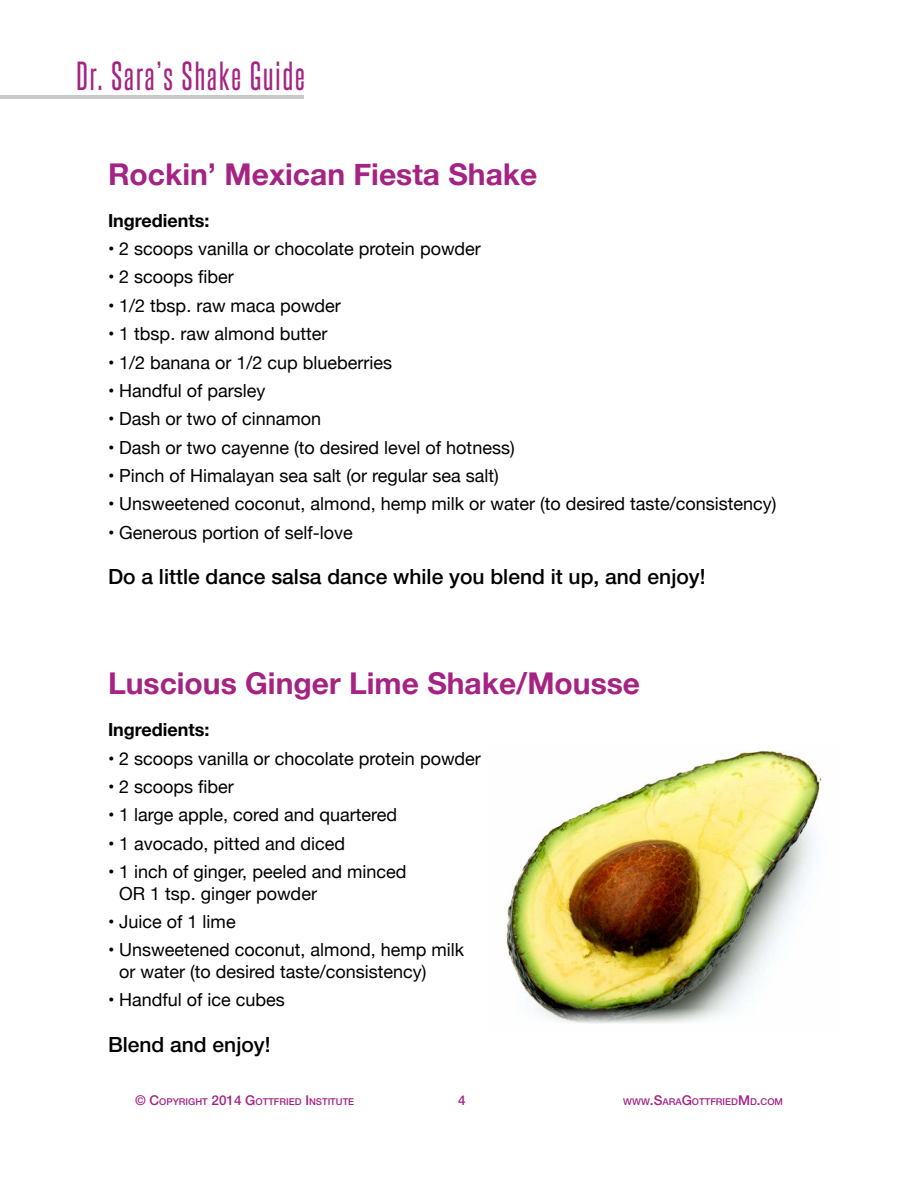
<style>
.page{position:relative;width:918px;height:1188px;background:#fff}
.page>*{position:absolute;margin:0;border:0;box-sizing:border-box;transform-origin:0 0}
.t1{font:34.5px "Steelfish Rg";letter-spacing:.06em;color:#a42383}
.Shake_Name{font:700 30px "Helvetica Neue";color:#a42383}
.Text{font:500 21px "Helvetica Neue";color:#000}
.Text-2{font:18px/21.6px "Helvetica Neue";color:#000}
.Text-3{font:700 18px "Helvetica Neue";color:#000}
.t2{font:500 13.5px "Helvetica Neue";color:#a42383}
.t3{font:500 9.45px "Helvetica Neue";color:#a42383}
.s1{font-size:13.5px}
</style>
<div class="page">
<hr style="left:0;top:95px;width:304px;height:3px;background:#c7c8ca">
<img style="left:505px;top:750px;width:318px;height:274px">
<h1 class="t1" style="left:76px;top:55px;width:230px">Dr. Sara’s Shake Guide</h1>
<p class="Shake_Name" style="left:108px;top:151px;width:431px">Rockin’ Mexican Fiesta Shake</p>
<p class="Text-3" style="left:108px;top:206px;width:103px">Ingredients:</p>
<p class="Text-2" style="left:108px;top:239px;width:374px">• 2 scoops vanilla or chocolate protein powder</p>
<p class="Text-2" style="left:108px;top:267px;width:127px">• 2 scoops fiber</p>
<p class="Text-2" style="left:108px;top:296px;width:234px">• 1/2 tbsp. raw maca powder</p>
<p class="Text-2" style="left:108px;top:324px;width:221px">• 1 tbsp. raw almond butter</p>
<p class="Text-2" style="left:108px;top:352px;width:286px">• 1/2 banana or 1/2 cup blueberries</p>
<p class="Text-2" style="left:108px;top:381px;width:159px">• Handful of parsley</p>
<p class="Text-2" style="left:108px;top:409px;width:215px">• Dash or two of cinnamon</p>
<p class="Text-2" style="left:108px;top:437px;width:408px">• Dash or two cayenne (to desired level of hotness)</p>
<p class="Text-2" style="left:108px;top:466px;width:392px">• Pinch of Himalayan sea salt (or regular sea salt)</p>
<p class="Text-2" style="left:108px;top:494px;width:670px">• Unsweetened coconut, almond, hemp milk or water (to desired taste/consistency)</p>
<p class="Text-2" style="left:108px;top:522px;width:246px">• Generous portion of self-love</p>
<p class="Text" style="left:108px;top:564px;width:599px">Do a little dance salsa dance while you blend it up, and enjoy!</p>
<p class="Shake_Name" style="left:108px;top:660px;width:534px">Luscious Ginger Lime Shake/Mousse</p>
<p class="Text-3" style="left:108px;top:716px;width:103px">Ingredients:</p>
<p class="Text-2" style="left:108px;top:748px;width:374px">• 2 scoops vanilla or chocolate protein powder</p>
<p class="Text-2" style="left:108px;top:777px;width:127px">• 2 scoops fiber</p>
<p class="Text-2" style="left:108px;top:805px;width:291px">• 1 large apple, cored and quartered</p>
<p class="Text-2" style="left:108px;top:833px;width:239px">• 1 avocado, pitted and diced</p>
<p class="Text-2" style="left:119px;top:862px;width:289px;text-indent:-11px">• 1 inch of ginger, peeled and minced<br>OR 1 tsp. ginger powder</p>
<p class="Text-2" style="left:108px;top:912px;width:129px">• Juice of 1 lime</p>
<p class="Text-2" style="left:119px;top:940px;width:346px;text-indent:-11px">• Unsweetened coconut, almond, hemp milk or water (to desired taste/consistency)</p>
<p class="Text-2" style="left:108px;top:990px;width:178px">• Handful of ice cubes</p>
<p class="Text" style="left:108px;top:1032px;width:164px">Blend and enjoy!</p>
<p class="t3" style="left:135px;top:1096px;width:221px"><span class="s1">© C</span>OPYRIGHT <span class="s1">2014 G</span>OTTFRIED <span class="s1">I</span> NSTITUTE</p>
<p class="t2" style="left:458px;top:1092px;width:9px">4</p>
<p class="t3" style="left:623px;top:1096px;width:160px">WWW<span class="s1">.S</span>ARA<span class="s1">G</span>OTTFRIED<span class="s1">M</span>D<span class="s1">.</span>COM</p>
</div>
